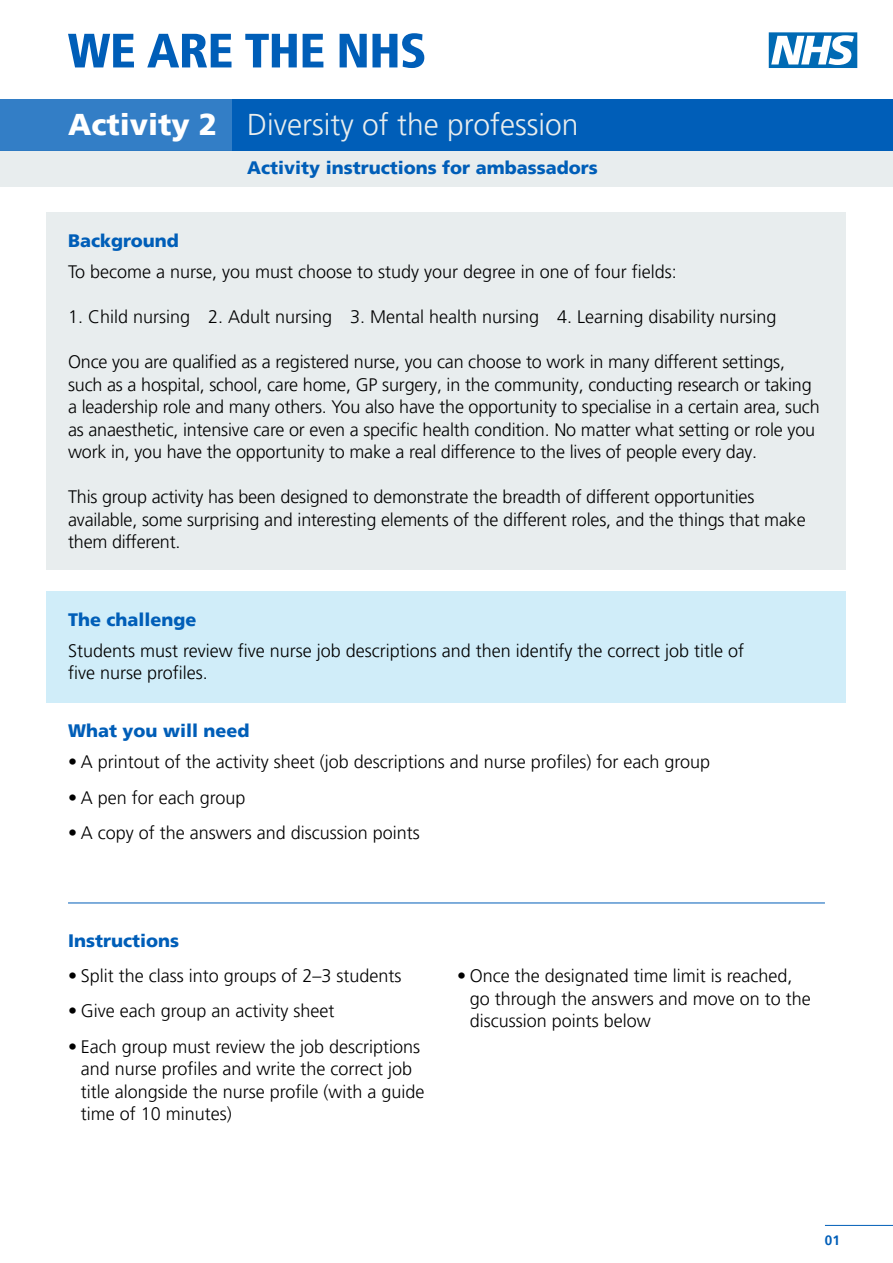
<style>
.page{position:relative;width:893px;height:1263px;background:#fff}
.page>*{position:absolute;margin:0;border:0;box-sizing:border-box;transform-origin:0 0}
.t1{font:300 30px "Frutiger LT Pro";color:#e8edee}
.t2{font:300 18px/22.5px "Frutiger LT Pro";letter-spacing:-.01em;color:#000}
.t3{font:900 18px "Frutiger LT Pro";color:#005eb8}
.t4{font:700 13.5px "Frutiger LT Pro";color:#005eb8}
.s1{font-weight:900;color:#fff}
</style>
<div class="page">
<hr style="left:825px;top:1225px;width:68px;height:1px;background:#005eb8">
<div style="left:0;top:150px;width:893px;height:36px;background:#e8edee"></div>
<div style="left:232px;top:99px;width:661px;height:51px;background:#005eb8"></div>
<div style="left:0;top:99px;width:232px;height:51px;background:#337ec6"></div>
<svg style="left:769px;top:32px;width:88px;height:36px"></svg>
<svg style="left:68px;top:34px;width:66px;height:33px"></svg>
<svg style="left:147px;top:34px;width:84px;height:33px"></svg>
<svg style="left:245px;top:34px;width:52px;height:33px"></svg>
<svg style="left:303px;top:34px;width:20px;height:33px"></svg>
<svg style="left:340px;top:33px;width:84px;height:35px"></svg>
<div style="left:47px;top:213px;width:799px;height:357px;background:#e8edee"></div>
<div style="left:47px;top:591px;width:799px;height:113px;background:#d0edf9"></div>
<div style="left:47px;top:703px;width:799px;height:157px;background:#fff"></div>
<hr style="left:68px;top:902px;width:757px;height:1px;background:#005eb8">
<h1 class="t1" style="left:68px;top:107px;width:512px"><span class="s1">Activity 2</span> Diversity of the profession</h1>
<p class="t3" style="left:247px;top:157px;width:352px">Activity instructions for ambassadors</p>
<p class="t3" style="left:68px;top:230px;width:112px">Background</p>
<p class="t2" style="left:68px;top:261px;width:610px">To become a nurse, you must choose to study your degree in one of four fields:</p>
<p class="t2" style="left:68px;top:306px;width:710px">1. Child nursing 2. Adult nursing 3. Mental health nursing 4. Learning disability nursing</p>
<p class="t2" style="left:68px;top:351px;width:753px">Once you are qualified as a registered nurse, you can choose to work in many different settings, such as a hospital, school, care home, GP surgery, in the community, conducting research or taking a leadership role and many others. You also have the opportunity to specialise in a certain area, such as anaesthetic, intensive care or even a specific health condition. No matter what setting or role you work in, you have the opportunity to make a real difference to the lives of people every day.</p>
<p class="t2" style="left:68px;top:486px;width:739px">This group activity has been designed to demonstrate the breadth of different opportunities available, some surprising and interesting elements of the different roles, and the things that make them different.</p>
<p class="t3" style="left:68px;top:609px;width:130px">The challenge</p>
<p class="t2" style="left:68px;top:639px;width:678px">Students must review five nurse job descriptions and then identify the correct job title of five nurse profiles.</p>
<p class="t3" style="left:68px;top:720px;width:183px">What you will need</p>
<p class="t2" style="left:68px;top:751px;width:644px">• A printout of the activity sheet (job descriptions and nurse profiles) for each group</p>
<p class="t2" style="left:68px;top:786px;width:179px">• A pen for each group</p>
<p class="t2" style="left:68px;top:822px;width:353px">• A copy of the answers and discussion points</p>
<p class="t3" style="left:68px;top:929px;width:113px">Instructions</p>
<p class="t2" style="left:68px;top:965px;width:335px">• Split the class into groups of 2–3 students</p>
<p class="t2" style="left:68px;top:1000px;width:268px">• Give each group an activity sheet</p>
<p class="t2" style="left:81px;top:1035px;width:345px;text-indent:-13px">• Each group must review the job descriptions and nurse profiles and write the correct job title alongside the nurse profile (with a guide time of 10 minutes)</p>
<p class="t2" style="left:470px;top:965px;width:342px;text-indent:-13px">• Once the designated time limit is reached, go through the answers and move on to the discussion points below</p>
<p class="t4" style="left:825px;top:1233px;width:17px">01</p>
</div>
